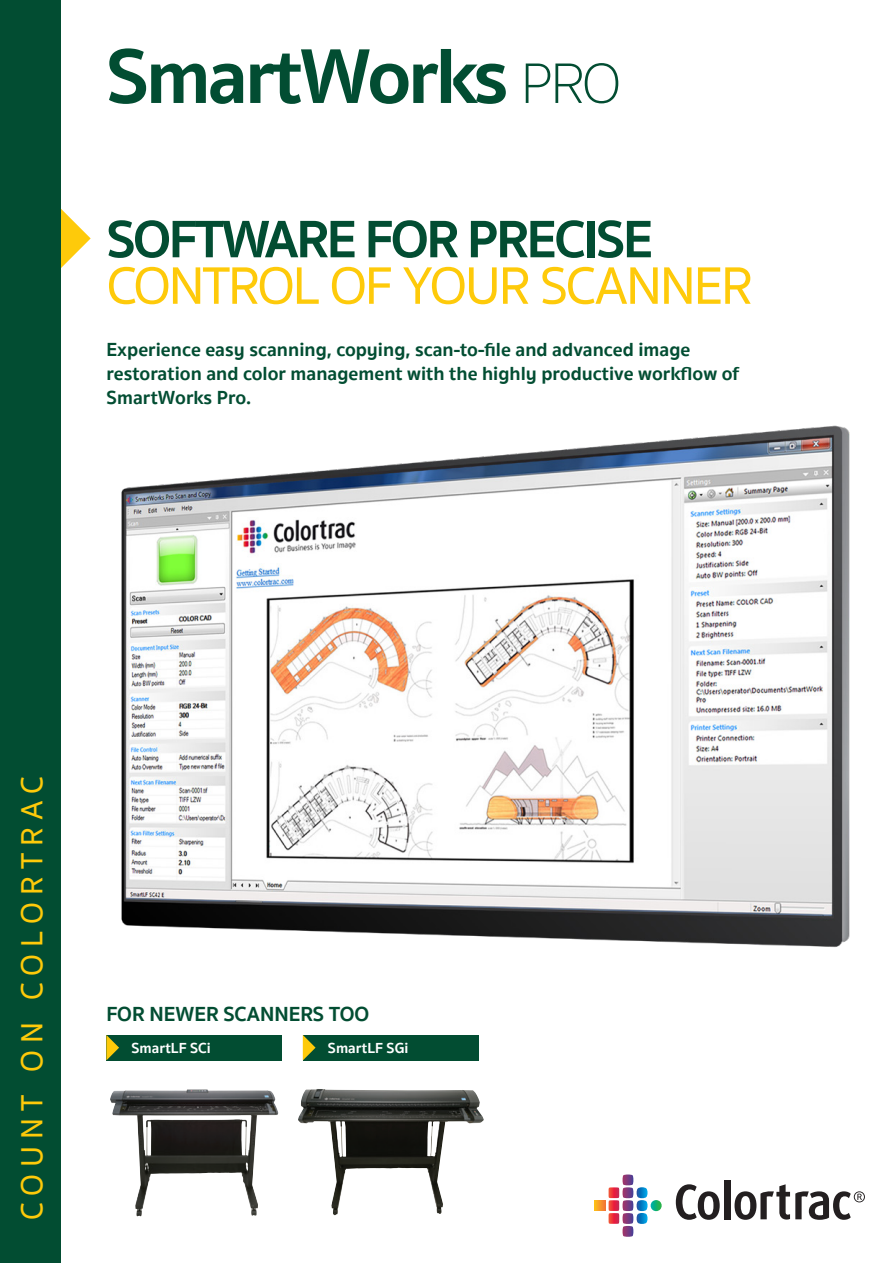
<style>
.page{position:relative;width:893px;height:1263px;background:#fff}
.page>*{position:absolute;margin:0;border:0;box-sizing:border-box;transform-origin:0 0}
.t1{font:700 79.5px "Sukhumvit Set";letter-spacing:-.04em;color:#024d32}
.t2{font:500 54px "Sukhumvit Set";letter-spacing:-.04em;color:#feca0a}
.t3{font:700 54px "Sukhumvit Set";letter-spacing:-.04em;color:#024d32}
.t4{font:500 31.5px "Sukhumvit Set";letter-spacing:.23em;color:#feca0a}
.t5{font:700 21px "Sukhumvit Set";color:#024d32}
.subheading{font:700 19.5px/24px "Sukhumvit Set";color:#024d32}
.t6{font:700 15px "Sukhumvit Set";color:#fff}
.s1{font-weight:100;font-size:58.5px}
</style>
<div class="page">
<img style="left:121px;top:425px;width:729px;height:523px">
<svg style="left:61px;top:209px;width:30px;height:59px"></svg>
<div style="left:0;top:0;width:61px;height:1263px;background:#024d32"></div>
<div style="left:106px;top:1035px;width:176px;height:25px;background:#024d32"></div>
<svg style="left:106px;top:1035px;width:13px;height:25px"></svg>
<div style="left:303px;top:1035px;width:175px;height:25px;background:#024d32"></div>
<svg style="left:303px;top:1035px;width:13px;height:25px"></svg>
<svg style="left:594px;top:1174px;width:68px;height:63px"></svg>
<svg style="left:676px;top:1184px;width:44px;height:36px"></svg>
<div style="left:724px;top:1180px;width:6px;height:39px;background:#231f20"></div>
<svg style="left:734px;top:1184px;width:131px;height:36px"></svg>
<img style="left:110px;top:1089px;width:143px;height:127px">
<img style="left:298px;top:1089px;width:138px;height:126px">
<p class="t1" style="left:106px;top:15px;width:516px">SmartWorks <span class="s1">PRO</span></p>
<p class="t3" style="left:107px;top:198px;width:548px">SOFTWARE FOR PRECISE</p>
<p class="t2" style="left:107px;top:248px;width:648px">CONTROL OF YOUR SCANNER</p>
<p class="subheading" style="left:107px;top:338px;width:634px">Experience easy scanning, copying, scan-to-file and advanced image restoration and color management with the highly productive workflow of<br>SmartWorks Pro.</p>
<p class="t4" style="left:10px;top:1220px;width:446px;rotate:-90deg">COUNT ON COLORTRAC</p>
<p class="t5" style="left:106px;top:997px;width:264px">FOR NEWER SCANNERS TOO</p>
<p class="t6" style="left:131px;top:1036px;width:81px">SmartLF SCi</p>
<p class="t6" style="left:328px;top:1036px;width:82px">SmartLF SGi</p>
</div>
